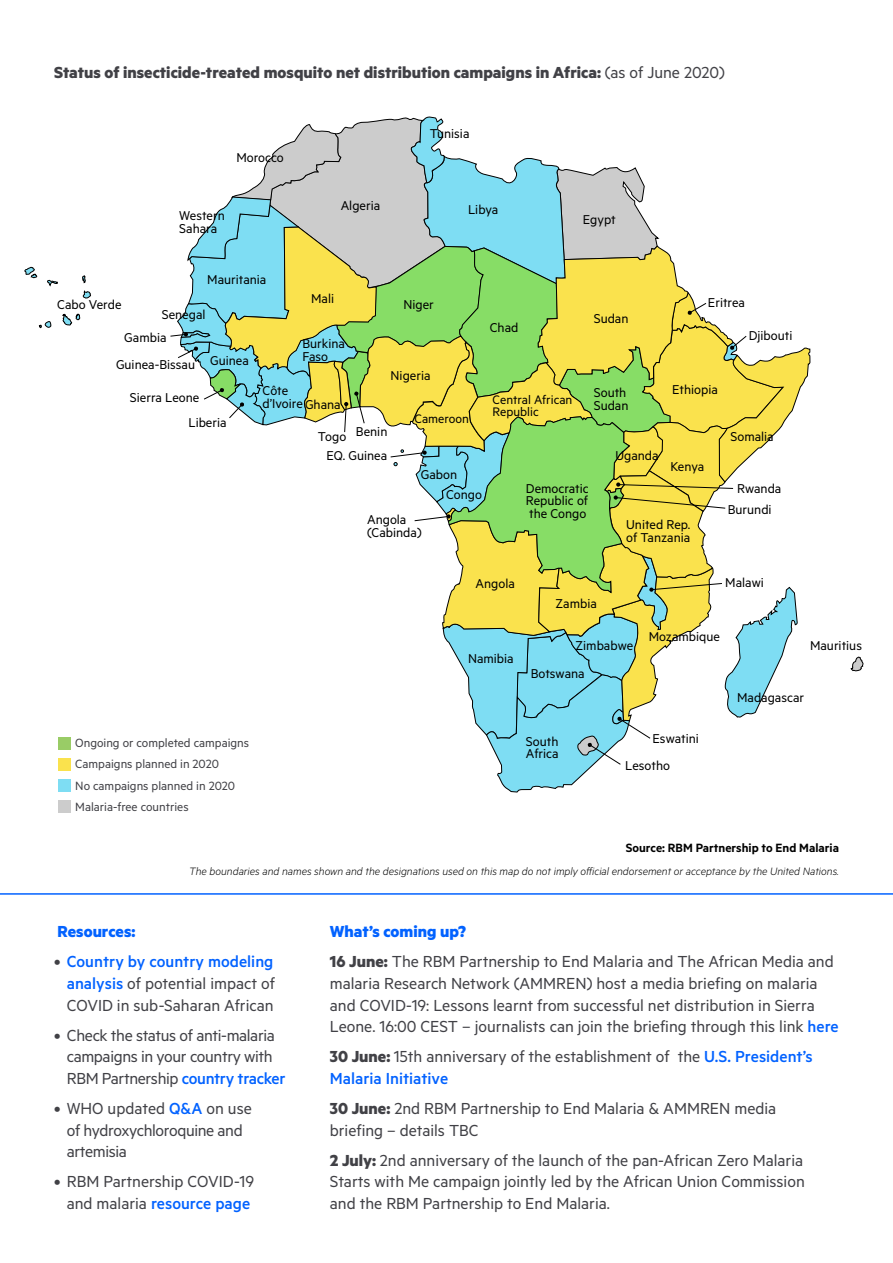
<style>
.page{position:relative;width:893px;height:1263px;background:#fff}
.page>*{position:absolute;margin:0;border:0;box-sizing:border-box;transform-origin:0 0}
.t1{font:18px/21.6px "Metric";color:#414146}
.t2{font:18px/21.6px "Metric";letter-spacing:-.02em;color:#414146}
.t3{font:700 18px "Metric";color:#414146}
.t4{font:700 18px "Metric";color:#0262ff}
.t5{font:14.4px/12.8px "Metric";color:#000}
.t6{font:13.95px/12.3px "Metric";color:#000}
.t7{font:13.5px/21.3px "Metric";color:#414146}
.t8{font:600 13.5px "Metric";color:#000}
.t9{font:italic 300 12px "Metric";color:#000}
.s1{font-weight:400}
.s2{font-weight:500}
.s3{font-weight:500;color:#0262ff}
.s4{font-weight:700;color:#0262ff}
.s5{font-weight:700}
</style>
<div class="page">
<svg style="left:170px;top:116px;width:641px;height:677px"></svg>
<svg style="left:24px;top:267px;width:67px;height:62px"></svg>
<svg style="left:850px;top:656px;width:14px;height:15px"></svg>
<div style="left:58px;top:737px;width:13px;height:12px;background:#9c6"></div>
<div style="left:58px;top:758px;width:13px;height:13px;background:#fae24d"></div>
<div style="left:58px;top:779px;width:13px;height:13px;background:#7eddf3"></div>
<div style="left:58px;top:800px;width:13px;height:13px;background:#ccc"></div>
<hr style="left:0;top:893px;width:893px;height:2px;background:#0262ff">
<p class="t3" style="left:54px;top:62px;width:672px">Status of insecticide-treated mosquito net distribution campaigns in Africa: <span class="s1">(as of June 2020)</span></p>
<p class="t5" style="left:236px;top:151px;width:49px">Morocco</p>
<p class="t5" style="left:179px;top:209px;width:47px">Western<br>Sahara</p>
<p class="t5" style="left:207px;top:272px;width:61px">Mauritania</p>
<p class="t5" style="left:341px;top:199px;width:41px">Algeria</p>
<p class="t5" style="left:430px;top:127px;width:41px">Tunisia</p>
<p class="t5" style="left:468px;top:202px;width:32px">Libya</p>
<p class="t5" style="left:583px;top:213px;width:34px">Egypt</p>
<p class="t5" style="left:57px;top:297px;width:66px">Cabo Verde</p>
<p class="t5" style="left:116px;top:324px;width:134px;line-height:26.5px;text-indent:8px">Gambia<br>Guinea-Bissau Guinea</p>
<p class="t5" style="left:162px;top:308px;width:45px">Senegal</p>
<p class="t5" style="left:188px;top:384px;width:40px;line-height:25px;text-indent:-58px">Sierra Leone<br>Liberia</p>
<p class="t7" style="left:75px;top:732px;width:175px">Ongoing or completed campaigns<br>Campaigns planned in 2020<br>No campaigns planned in 2020<br>Malaria-free countries</p>
<p class="t5" style="left:311px;top:292px;width:24px">Mali</p>
<p class="t5" style="left:302px;top:337px;width:44px">Burkina<br>Faso</p>
<p class="t5" style="left:263px;top:383px;width:80px">Côte d’IvoireGhana</p>
<p class="t5" style="left:404px;top:297px;width:32px">Niger</p>
<p class="t5" style="left:391px;top:368px;width:41px">Nigeria</p>
<p class="t6" style="left:414px;top:412px;width:56px">Cameroon</p>
<p class="t5" style="left:356px;top:424px;width:33px">Benin</p>
<p class="t5" style="left:326px;top:426px;width:62px;line-height:19.6px;text-indent:-8px">Togo<br>EQ. Guinea</p>
<p class="t5" style="left:446px;top:464px;width:37px;line-height:20px;text-indent:-25px">Gabon<br>Congo</p>
<p class="t5" style="left:367px;top:513px;width:56px">Angola (Cabinda)</p>
<p class="t5" style="left:490px;top:320px;width:30px">Chad</p>
<p class="t6" style="left:493px;top:393px;width:81px">Central African<br>Republic</p>
<p class="t5" style="left:594px;top:311px;width:36px">Sudan</p>
<p class="t5" style="left:708px;top:296px;width:39px">Eritrea</p>
<p class="t5" style="left:749px;top:329px;width:45px">Djibouti</p>
<p class="t5" style="left:594px;top:386px;width:36px">South<br>Sudan</p>
<p class="t5" style="left:672px;top:383px;width:47px">Ethiopia</p>
<p class="t5" style="left:615px;top:449px;width:45px">Uganda</p>
<p class="t5" style="left:670px;top:459px;width:36px">Kenya</p>
<p class="t5" style="left:730px;top:429px;width:45px">Somalia</p>
<p class="t5" style="left:526px;top:481px;width:64px;text-align:justify">Democratic Republic of the Congo</p>
<p class="t5" style="left:626px;top:517px;width:66px">United Rep. of Tanzania</p>
<p class="t5" style="left:737px;top:481px;width:46px">Rwanda</p>
<p class="t5" style="left:728px;top:502px;width:45px">Burundi</p>
<p class="t5" style="left:475px;top:576px;width:41px">Angola</p>
<p class="t5" style="left:468px;top:651px;width:47px">Namibia</p>
<p class="t5" style="left:556px;top:597px;width:43px">Zambia</p>
<p class="t5" style="left:576px;top:638px;width:59px">Zimbabwe</p>
<p class="t5" style="left:531px;top:666px;width:56px">Botswana</p>
<p class="t5" style="left:526px;top:734px;width:34px">South<br>Africa</p>
<p class="t5" style="left:725px;top:575px;width:40px">Malawi</p>
<p class="t5" style="left:649px;top:630px;width:73px">Mozambique</p>
<p class="t5" style="left:810px;top:638px;width:53px">Mauritius</p>
<p class="t5" style="left:652px;top:732px;width:48px">Eswatini</p>
<p class="t5" style="left:737px;top:690px;width:69px">Madagascar</p>
<p class="t5" style="left:625px;top:759px;width:46px">Lesotho</p>
<p class="t8" style="left:626px;top:840px;width:215px">Source: RBM Partnership to End Malaria</p>
<p class="t9" style="left:189px;top:864px;width:651px">The boundaries and names shown and the designations used on this map do not imply official endorsement or acceptance by the United Nations.</p>
<p class="t4" style="left:58px;top:921px;width:79px">Resources:</p>
<p class="t1" style="left:67px;top:950px;width:210px;text-align:justify;text-indent:-13px"><span class="s2">•</span> <span class="s3">Country by country modeling analysis</span> of potential impact of COVID in sub-Saharan African</p>
<p class="t2" style="left:67px;top:1024px;width:220px;text-indent:-13px"><span class="s2">•</span> Check the status of anti-malaria campaigns in your country with<br>RBM Partnership <span class="s3">country tracker</span></p>
<p class="t2" style="left:67px;top:1097px;width:187px;text-indent:-13px"><span class="s2">•</span> WHO updated <span class="s3">Q&amp;A</span> on use of hydroxychloroquine and artemisia</p>
<p class="t1" style="left:54px;top:1170px;width:202px;text-align:center"><span class="s2">•</span> RBM Partnership COVID-19 and malaria <span class="s3">resource page</span></p>
<p class="t1" style="left:330px;top:916px;width:505px;line-height:30.2px"><span class="s4">What’s coming up?<br></span><span class="s5">16 June:</span> The RBM Partnership to End Malaria and The African Media and</p>
<p class="t1" style="left:330px;top:972px;width:510px">malaria Research Network (AMMREN) host a media briefing on malaria and COVID-19: Lessons learnt from successful net distribution in Sierra<br>Leone. 16:00 CEST – journalists can join the briefing through this link <span class="s3">here</span></p>
<p class="t1" style="left:330px;top:1045px;width:484px"><span class="s5">30 June:</span> 15th anniversary of the establishment of the <span class="s3">U.S. President’s<br>Malaria Initiative</span></p>
<p class="t1" style="left:330px;top:1097px;width:448px"><span class="s5">30 June:</span> 2nd RBM Partnership to End Malaria &amp; AMMREN media briefing – details TBC</p>
<p class="t1" style="left:330px;top:1149px;width:476px;text-align:justify"><span class="s5">2 July:</span> 2nd anniversary of the launch of the pan-African Zero Malaria Starts with Me campaign jointly led by the African Union Commission and the RBM Partnership to End Malaria.</p>
</div>
